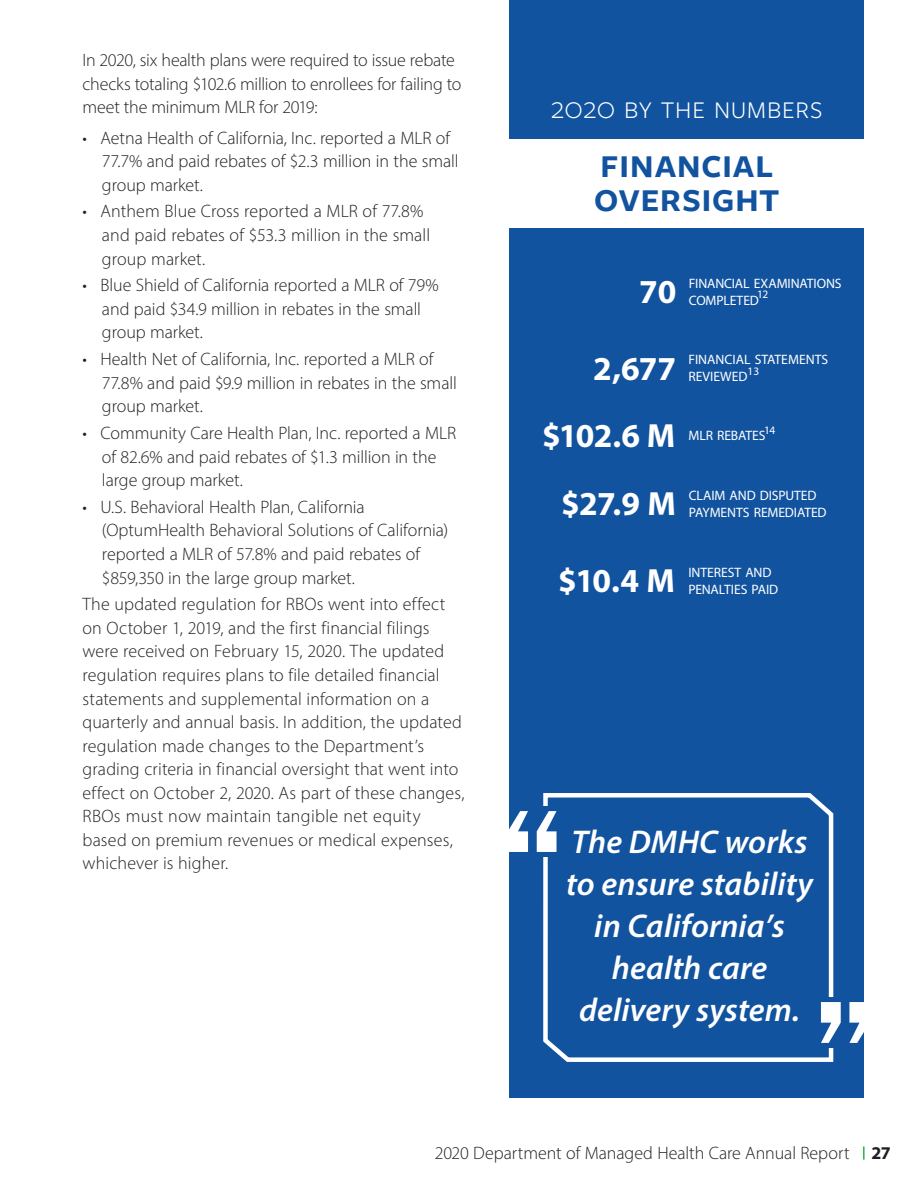
<style>
.page{position:relative;width:918px;height:1188px;background:#fff}
.page>*{position:absolute;margin:0;border:0;box-sizing:border-box;transform-origin:0 0}
.t1{font:600 150px "Franklin Gothic";color:#fff}
.t2{font:600 43.5px/34.5px "Freight Sans Pro";letter-spacing:-.01em;color:#12539f}
.t3{font:700 33.6px "Myriad Pro";letter-spacing:-.025em;color:#fff}
.t4{font:italic 600 33px/42px "Myriad Pro";letter-spacing:.005em;color:#fff;text-align:center}
.t5{font:300 33px "Freight Sans Pro";letter-spacing:.005em;color:#fff}
.t6{font:300 18px/23.5px "Myriad Pro";color:#231f20}
.t7{font:13.65px/17.1px "Myriad Pro";letter-spacing:-.005em;color:#fff}
.t8{font:11.4px "Myriad Pro";color:#fff}
.s1{font-weight:700}
</style>
<div class="page">
<svg style="left:863px;top:1146px;width:2px;height:14px"></svg>
<div style="left:509px;top:0;width:355px;height:1097px;background:#12539f"></div>
<div style="left:501px;top:140px;width:372px;height:88px;background:#fff"></div>
<svg style="left:543px;top:793px;width:291px;height:269px"></svg>
<div style="left:512px;top:806px;width:52px;height:51px;background:#12539f"></div>
<div style="left:811px;top:997px;width:53px;height:51px;background:#12539f"></div>
<p class="t6" style="left:82px;top:48px;width:380px">In 2020, six health plans were required to issue rebate checks totaling $102.6 million to enrollees for failing to meet the minimum MLR for 2019:</p>
<p class="t6" style="left:102px;top:126px;width:358px;text-indent:-19px">• Aetna Health of California, Inc. reported a MLR of<br>77.7% and paid rebates of $2.3 million in the small group market.</p>
<p class="t6" style="left:102px;top:200px;width:330px;text-indent:-19px">• Anthem Blue Cross reported a MLR of 77.8% and paid rebates of $53.3 million in the small group market.</p>
<p class="t6" style="left:102px;top:273px;width:338px;text-indent:-19px">• Blue Shield of California reported a MLR of 79% and paid $34.9 million in rebates in the small group market.</p>
<p class="t6" style="left:102px;top:347px;width:356px;text-indent:-19px">• Health Net of California, Inc. reported a MLR of<br>77.8% and paid $9.9 million in rebates in the small group market.</p>
<p class="t6" style="left:102px;top:421px;width:356px;text-indent:-19px">• Community Care Health Plan, Inc. reported a MLR of 82.6% and paid rebates of $1.3 million in the large group market.</p>
<p class="t6" style="left:102px;top:495px;width:348px;text-indent:-19px">• U.S. Behavioral Health Plan, California (OptumHealth Behavioral Solutions of California) reported a MLR of 57.8% and paid rebates of $859,350 in the large group market.</p>
<p class="t6" style="left:82px;top:592px;width:384px">The updated regulation for RBOs went into effect on October 1, 2019, and the first financial filings were received on February 15, 2020. The updated regulation requires plans to file detailed financial statements and supplemental information on a quarterly and annual basis. In addition, the updated regulation made changes to the Department’s grading criteria in financial oversight that went into effect on October 2, 2020. As part of these changes, RBOs must now maintain tangible net equity based on premium revenues or medical expenses, whichever is higher.</p>
<h3 class="t5" style="left:550px;top:86px;width:274px">2020 by the numbers</h3>
<h2 class="t2" style="left:593px;top:144px;width:188px">financial oversight</h2>
<h3 class="t3" style="left:639px;top:270px;width:39px">70</h3>
<p class="t7" style="left:689px;top:275px;width:154px">FINANCIAL EXAMINATIONS</p>
<p class="t8" style="left:757px;top:288px;width:12px">12</p>
<p class="t7" style="left:689px;top:292px;width:71px">COMPLETED</p>
<h3 class="t3" style="left:593px;top:346px;width:84px">2,677</h3>
<p class="t7" style="left:688px;top:351px;width:141px">FINANCIAL STATEMENTS</p>
<p class="t8" style="left:748px;top:364px;width:13px">13</p>
<p class="t7" style="left:688px;top:368px;width:61px">REVIEWED</p>
<h3 class="t3" style="left:542px;top:413px;width:135px">$102.6 M</h3>
<p class="t7" style="left:689px;top:427px;width:79px">MLR REBATES</p>
<p class="t8" style="left:764px;top:423px;width:13px">14</p>
<h3 class="t3" style="left:561px;top:482px;width:116px">$27.9 M</h3>
<p class="t7" style="left:689px;top:487px;width:139px">CLAIM AND DISPUTED<br>PAYMENTS REMEDIATED</p>
<h3 class="t3" style="left:558px;top:559px;width:118px">$10.4 M</h3>
<p class="t7" style="left:688px;top:563px;width:91px">INTEREST AND<br>PENALTIES PAID</p>
<h1 class="t1" style="left:499px;top:769px;width:67px">“</h1>
<h3 class="t4" style="left:566px;top:820px;width:249px">The DMHC works to ensure stability in California’s health care delivery system.</h3>
<h1 class="t1" style="left:812px;top:960px;width:67px">”</h1>
<p class="t6" style="left:435px;top:1141px;width:457px">2020 Department of Managed Health Care Annual Report <span class="s1">27</span></p>
</div>
